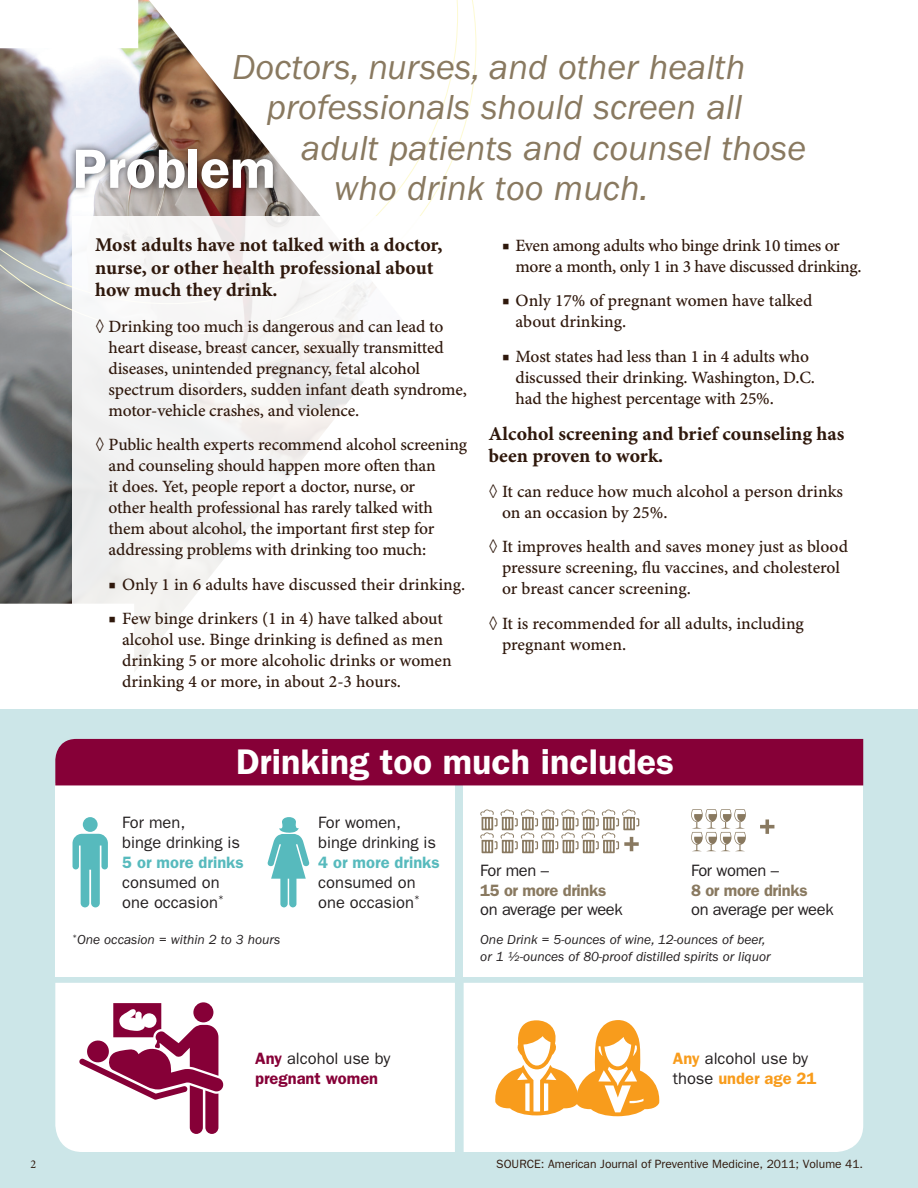
<style>
.page{position:relative;width:918px;height:1188px;background:#fff}
.page>*{position:absolute;margin:0;border:0;box-sizing:border-box;transform-origin:0 0}
.t1{font:600 55.5px "ITC Franklin Gothic Std";color:#fff}
.t2{font:italic 36px "ITC Franklin Gothic Std";color:#897960}
.t3{font:600 35.7px "ITC Franklin Gothic Std";color:#fff}
.t4{font:19.5px/22.5px "Minion Pro Bold Capt";color:#2f180c}
.t5{font:17.25px/21px "Minion Pro Medium Capt";letter-spacing:-.01em;color:#2f180c}
.t6{font:16.5px/19.8px "ITC Franklin Gothic Std";color:#231f20}
.t7{font:16.5px "ITC Franklin Gothic Std";letter-spacing:-.02em;color:#231f20}
.t8{font:600 16.5px/19.8px "ITC Franklin Gothic Std";color:#860037}
.t9{font:600 16.5px "ITC Franklin Gothic Std";letter-spacing:-.02em;color:#897960}
.t10{font:600 16.5px "ITC Franklin Gothic Std";color:#57babd}
.t11{font:italic 13.5px/16.2px "ITC Franklin Gothic Std";color:#231f20}
.t12{font:12px "ITC Franklin Gothic Std";color:#2f180c}
.t13{font:12px "Minion Pro";color:#2f180c}
.s1{font-family:"Minion Pro"}
.s2{font-weight:400;color:#231f20}
.s3{font-weight:600;color:#f89c1c}
</style>
<div class="page">
<img style="left:0;top:334px;width:73px;height:270px">
<svg style="left:0;top:0;width:476px;height:334px"></svg>
<svg style="left:0;top:0;width:458px;height:304px"></svg>
<div style="left:73px;top:216px;width:845px;height:482px;background:#fff"></div>
<div style="left:0;top:710px;width:918px;height:478px;background:#cce6e8"></div>
<div style="left:55px;top:783px;width:400px;height:194px;background:#fff"></div>
<div style="left:55px;top:983px;width:400px;height:169px;background:#fff"></div>
<div style="left:464px;top:783px;width:399px;height:194px;background:#fff"></div>
<div style="left:464px;top:983px;width:399px;height:169px;background:#fff"></div>
<div style="left:55px;top:739px;width:808px;height:46px;background:#860037"></div>
<div style="left:68px;top:141px;width:213px;height:55px;background:#231f20;opacity:.75"></div>
<div style="left:83px;top:817px;width:15px;height:15px;background:#57babd;border-radius:50%"></div>
<svg style="left:73px;top:834px;width:35px;height:73px"></svg>
<svg style="left:267px;top:817px;width:43px;height:90px"></svg>
<svg style="left:494px;top:1020px;width:166px;height:96px;background:#fbd197"></svg>
<svg style="left:79px;top:1002px;width:145px;height:132px;background:#cd96ad"></svg>
<svg style="left:760px;top:819px;width:14px;height:15px"></svg>
<svg style="left:691px;top:809px;width:55px;height:42px"></svg>
<svg style="left:480px;top:810px;width:159px;height:43px"></svg>
<p class="t13" style="left:30px;top:1157px;width:7px">2</p>
<h2 class="t2" style="left:232px;top:47px;width:515px">Doctors, nurses, and other health</h2>
<h2 class="t2" style="left:267px;top:87px;width:477px">professionals should screen all</h2>
<h2 class="t2" style="left:301px;top:128px;width:506px">adult patients and counsel those</h2>
<h2 class="t2" style="left:334px;top:168px;width:316px">who drink too much.</h2>
<h1 class="t1" style="left:73px;top:136px;width:205px">Problem</h1>
<p class="t4" style="left:95px;top:235px;width:349px">Most adults have not talked with a doctor, nurse, or other health professional about how much they drink.</p>
<p class="t5" style="left:109px;top:316px;width:360px;text-indent:-14px"><span class="s1">◊</span> Drinking too much is dangerous and can lead to heart disease, breast cancer, sexually transmitted diseases, unintended pregnancy, fetal alcohol spectrum disorders, sudden infant death syndrome, motor-vehicle crashes, and violence.</p>
<p class="t5" style="left:109px;top:435px;width:360px;text-indent:-14px"><span class="s1">◊</span> Public health experts recommend alcohol screening and counseling should happen more often than<br>it does. Yet, people report a doctor, nurse, or<br>other health professional has rarely talked with them about alcohol, the important first step for addressing problems with drinking too much:</p>
<p class="t5" style="left:109px;top:575px;width:358px">■ Only 1 in 6 adults have discussed their drinking.</p>
<p class="t5" style="left:122px;top:609px;width:331px;text-indent:-14px">■ Few binge drinkers (1 in 4) have talked about alcohol use. Binge drinking is defined as men drinking 5 or more alcoholic drinks or women drinking 4 or more, in about 2-3 hours.</p>
<p class="t5" style="left:516px;top:235px;width:348px;text-indent:-14px">■ Even among adults who binge drink 10 times or more a month, only 1 in 3 have discussed drinking.</p>
<p class="t5" style="left:516px;top:291px;width:299px;text-indent:-14px">■ Only 17% of pregnant women have talked about drinking.</p>
<p class="t5" style="left:516px;top:346px;width:301px;text-indent:-14px">■ Most states had less than 1 in 4 adults who discussed their drinking. Washington, D.C. had the highest percentage with 25%.</p>
<p class="t4" style="left:489px;top:423px;width:358px">Alcohol screening and brief counseling has been proven to work.</p>
<p class="t5" style="left:502px;top:482px;width:343px;text-indent:-14px"><span class="s1">◊</span> It can reduce how much alcohol a person drinks on an occasion by 25%.</p>
<p class="t5" style="left:502px;top:537px;width:348px;text-indent:-14px"><span class="s1">◊</span> It improves health and saves money just as blood pressure screening, flu vaccines, and cholesterol or breast cancer screening.</p>
<p class="t5" style="left:502px;top:614px;width:303px;text-indent:-14px"><span class="s1">◊</span> It is recommended for all adults, including pregnant women.</p>
<h3 class="t3" style="left:236px;top:741px;width:439px">Drinking too much includes</h3>
<p class="t6" style="left:122px;top:813px;width:119px">For men,<br>binge drinking is</p>
<p class="t10" style="left:122px;top:853px;width:123px">5 or more drinks</p>
<p class="t6" style="left:122px;top:872px;width:103px">consumed on one occasion<sup>*</sup></p>
<p class="t6" style="left:318px;top:813px;width:119px">For women, binge drinking is</p>
<p class="t10" style="left:318px;top:853px;width:123px">4 or more drinks</p>
<p class="t6" style="left:318px;top:872px;width:103px">consumed on one occasion<sup>*</sup></p>
<p class="t6" style="left:480px;top:860px;width:70px">For men –</p>
<p class="t9" style="left:480px;top:880px;width:128px">15 or more drinks</p>
<p class="t7" style="left:480px;top:900px;width:144px">on average per week</p>
<p class="t7" style="left:691px;top:861px;width:89px">For women –</p>
<p class="t9" style="left:691px;top:880px;width:118px">8 or more drinks</p>
<p class="t7" style="left:691px;top:900px;width:144px">on average per week</p>
<p class="t11" style="left:73px;top:932px;width:209px"><sup>*</sup>One occasion = within 2 to 3 hours</p>
<p class="t11" style="left:480px;top:932px;width:292px">One Drink = 5-ounces of wine, 12-ounces of beer, or 1 ½-ounces of 80-proof distilled spirits or liquor</p>
<p class="t8" style="left:255px;top:1048px;width:137px">Any <span class="s2">alcohol use by </span>pregnant women</p>
<p class="t6" style="left:673px;top:1049px;width:145px"><span class="s3">Any</span> alcohol use by those <span class="s3">under age 21</span></p>
<p class="t12" style="left:496px;top:1157px;width:368px">SOURCE: American Journal of Preventive Medicine, 2011; Volume 41.</p>
</div>
